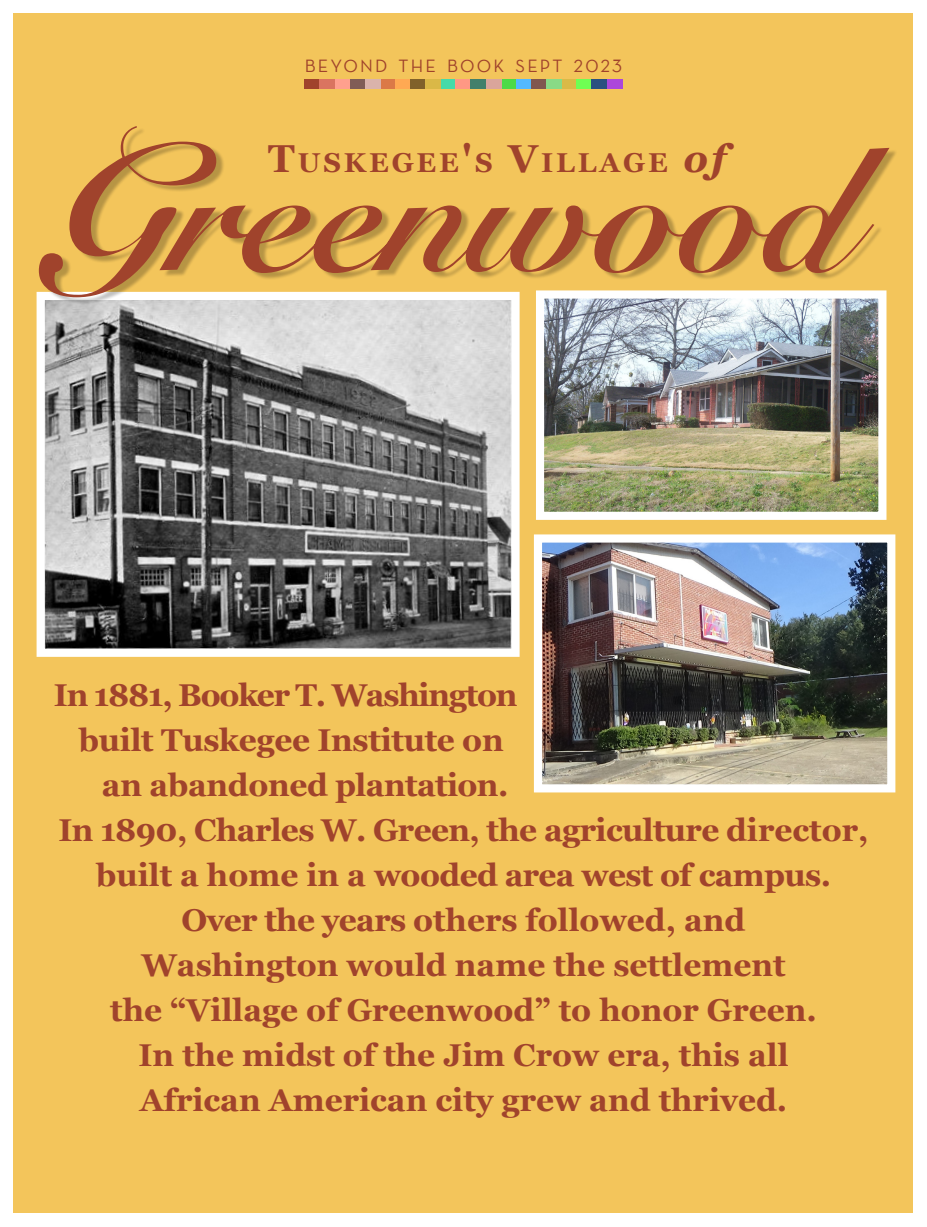
<style>
.page{position:relative;width:927px;height:1227px;background:#fff}
.page>*{position:absolute;margin:0;border:0;box-sizing:border-box;transform-origin:0 0}
.t1{font:700 31.5px/45px "Georgia";color:#a0432c;text-align:center}
.t2{font:700 31.5px "Georgia";letter-spacing:-.04em;color:#a0432c}
.t3{font:700 27.3px "Georgia";letter-spacing:.105em;color:#a0432c}
.t4{font:18px "Neutraface Text TT";color:#a0432c}
.t5{font:18px "Neutraface Text TT";color:#9f422b}
.s1{font-size:39px}
.s2{font-style:italic;font-size:39px}
</style>
<div class="page">
<div style="left:14px;top:14px;width:900px;height:1200px;background:#f3c55b"></div>
<div style="left:305px;top:79px;width:15px;height:9px;background:#a0432c"></div>
<div style="left:320px;top:79px;width:15px;height:9px;background:#da7460"></div>
<div style="left:380px;top:79px;width:15px;height:9px;background:#db7947"></div>
<div style="left:441px;top:79px;width:15px;height:9px;background:#47daa8"></div>
<div style="left:501px;top:79px;width:15px;height:9px;background:#4cda47"></div>
<div style="left:562px;top:79px;width:15px;height:9px;background:#daba47"></div>
<div style="left:335px;top:79px;width:15px;height:9px;background:#ffa08e"></div>
<div style="left:395px;top:79px;width:16px;height:9px;background:#ffa953"></div>
<div style="left:456px;top:79px;width:15px;height:9px;background:#ff9884"></div>
<div style="left:516px;top:79px;width:15px;height:9px;background:#53b9ff"></div>
<div style="left:577px;top:79px;width:15px;height:9px;background:#6fff53"></div>
<div style="left:350px;top:79px;width:15px;height:9px;background:#805d56"></div>
<div style="left:411px;top:79px;width:15px;height:9px;background:#80612a"></div>
<div style="left:471px;top:79px;width:15px;height:9px;background:#42806b"></div>
<div style="left:531px;top:79px;width:16px;height:9px;background:#80564f"></div>
<div style="left:592px;top:79px;width:15px;height:9px;background:#2a5080"></div>
<div style="left:365px;top:79px;width:15px;height:9px;background:#dab3ab"></div>
<div style="left:426px;top:79px;width:15px;height:9px;background:#dab847"></div>
<div style="left:486px;top:79px;width:15px;height:9px;background:#daa59b"></div>
<div style="left:547px;top:79px;width:15px;height:9px;background:#89da86"></div>
<div style="left:607px;top:79px;width:15px;height:9px;background:#ac47da"></div>
<svg style="left:36px;top:291px;width:484px;height:366px;background:#828181"></svg>
<div style="left:42px;top:128px;width:856px;height:177px;background:#000;opacity:.25"></div>
<svg style="left:39px;top:126px;width:850px;height:171px"></svg>
<img style="left:533px;top:534px;width:363px;height:259px">
<img style="left:532px;top:286px;width:359px;height:234px">
<p class="t4" style="left:522px;top:54px;width:38px">MAY</p>
<p class="t5" style="left:574px;top:54px;width:50px">2023</p>
<p class="t4" style="left:580px;top:54px;width:34px">202</p>
<p class="t4" style="left:305px;top:54px;width:198px">BEYOND THE BOOK</p>
<p class="t4" style="left:516px;top:54px;width:48px">SEPT</p>
<p class="t3" style="left:268px;top:142px;width:459px"><span class="s1">T</span>USKEGEE<span class="s1">'</span>S <span class="s1">V</span>ILLAGE <span class="s2">of</span></p>
<p class="t2" style="left:54px;top:672px;width:465px">In 1881, Booker T. Washington</p>
<p class="t1" style="left:79px;top:716px;width:426px">built Tuskegee Institute on</p>
<p class="t1" style="left:102px;top:761px;width:408px">an abandoned plantation.</p>
<p class="t1" style="left:59px;top:806px;width:812px">In 1890, Charles W. Green, the agriculture director, built a home in a wooded area west of campus.<br>Over the years others followed, and<br>Washington would name the settlement<br>the “Village of Greenwood” to honor Green.<br>In the midst of the Jim Crow era, this all<br>African American city grew and thrived.</p>
</div>
